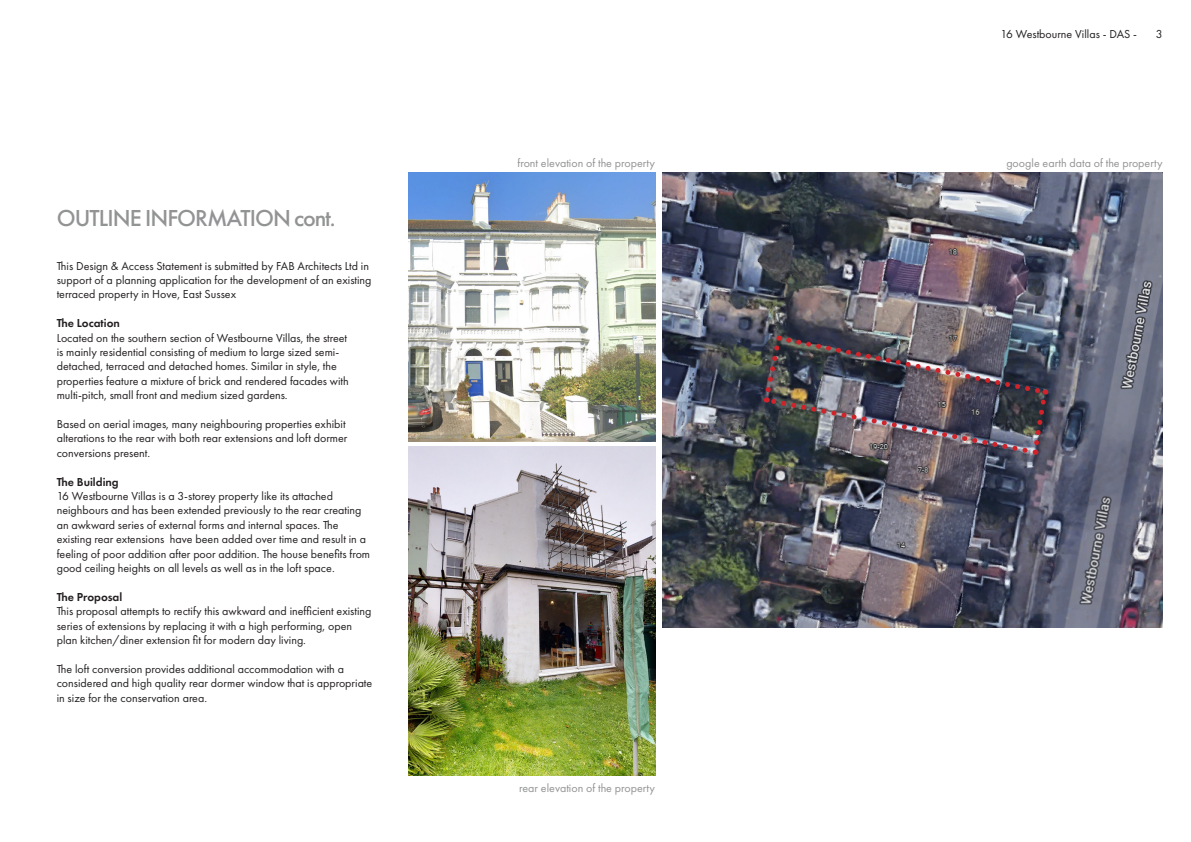
<style>
.page{position:relative;width:1191px;height:842px;background:#fff}
.page>*{position:absolute;margin:0;border:0;box-sizing:border-box;transform-origin:0 0}
.FAB_Page_Subtitle{font:500 24px "Futura PT";letter-spacing:-.04em;color:#929394}
.t1{font:12px/14.4px "Futura PT";color:#231f20}
.t2{font:12px "Futura PT";color:#929394}
.t3{font:600 12px "Futura PT";color:#231f20}
</style>
<div class="page">
<img style="left:662px;top:173px;width:500px;height:454px">
<img style="left:408px;top:173px;width:247px;height:268px">
<img style="left:408px;top:447px;width:247px;height:329px">
<img style="left:762px;top:334px;width:287px;height:122px">
<p class="FAB_Page_Subtitle" style="left:57px;top:203px;width:280px">OUTLINE INFORMATION cont.</p>
<p class="t1" style="left:57px;top:258px;width:316px">This Design &amp; Access Statement is submitted by FAB Architects Ltd in support of a planning application for the development of an existing terraced property in Hove, East Sussex</p>
<p class="t3" style="left:57px;top:316px;width:65px">The Location</p>
<p class="t1" style="left:57px;top:330px;width:293px">Located on the southern section of Westbourne Villas, the street is mainly residential consisting of medium to large sized semi&shy;detached, terraced and detached homes. Similar in style, the properties feature a mixture of brick and rendered facades with multi-pitch, small front and medium sized gardens.</p>
<p class="t1" style="left:57px;top:417px;width:292px">Based on aerial images, many neighbouring properties exhibit alterations to the rear with both rear extensions and loft dormer conversions present.</p>
<p class="t3" style="left:57px;top:474px;width:64px">The Building</p>
<p class="t1" style="left:57px;top:489px;width:315px">16 Westbourne Villas is a 3-storey property like its attached neighbours and has been extended previously to the rear creating an awkward series of external forms and internal spaces. The existing rear extensions have been added over time and result in a feeling of poor addition after poor addition. The house benefits from good ceiling heights on all levels as well as in the loft space.</p>
<p class="t3" style="left:57px;top:589px;width:67px">The Proposal</p>
<p class="t1" style="left:57px;top:604px;width:316px">This proposal attempts to rectify this awkward and inefficient existing series of extensions by replacing it with a high performing, open plan kitchen/diner extension fit for modern day living.</p>
<p class="t1" style="left:57px;top:661px;width:317px">The loft conversion provides additional accommodation with a considered and high quality rear dormer window that is appropriate in size for the conservation area.</p>
<p class="t1" style="left:1000px;top:26px;width:138px">16 Westbourne Villas - DAS -</p>
<p class="t1" style="left:1155px;top:26px;width:8px">3</p>
<p class="t2" style="left:517px;top:156px;width:139px">front elevation of the property</p>
<p class="t2" style="left:1006px;top:156px;width:158px">google earth data of the property</p>
<p class="t2" style="left:519px;top:781px;width:137px">rear elevation of the property</p>
</div>
